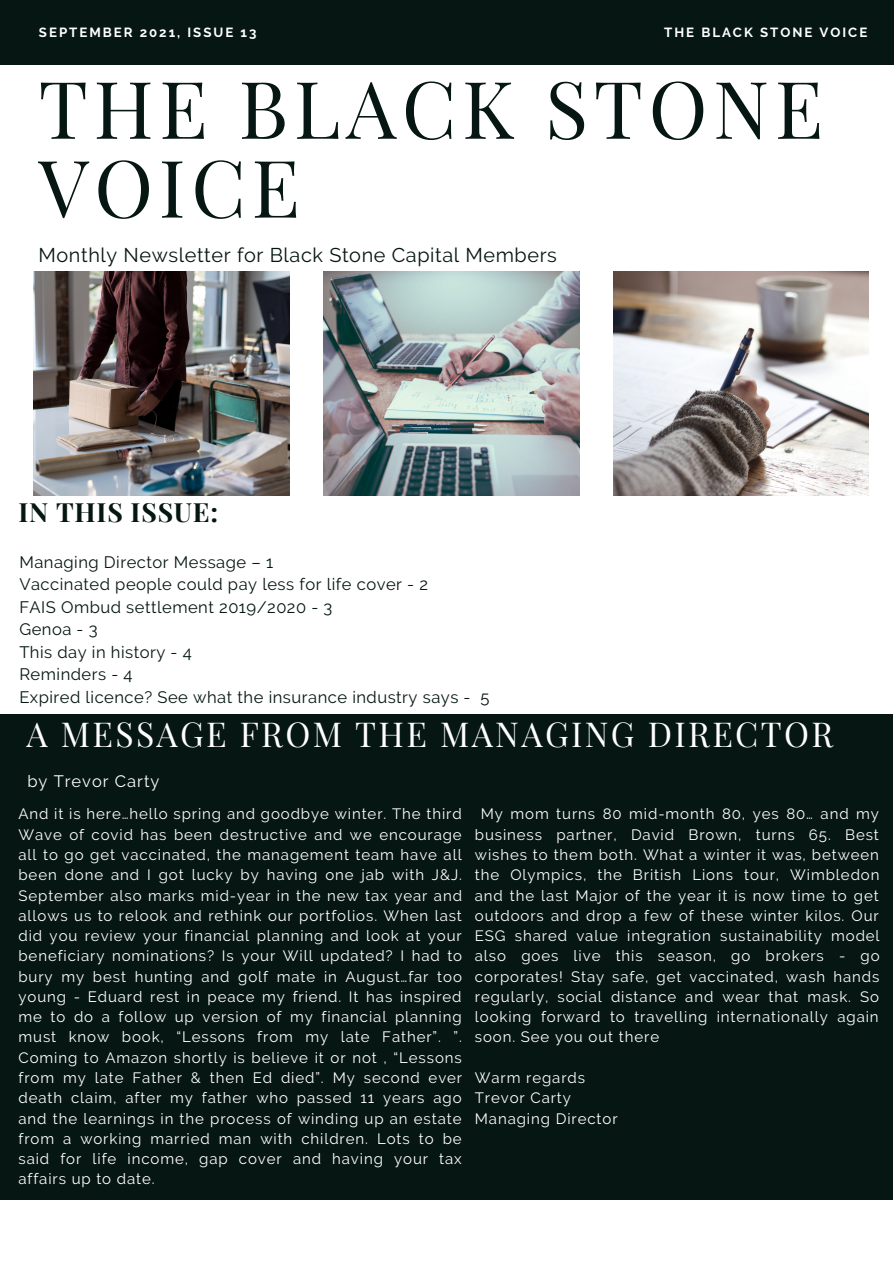
<style>
.page{position:relative;width:894px;height:1264px;background:#fff}
.page>*{position:absolute;margin:0;border:0;box-sizing:border-box;transform-origin:0 0}
.t1{font:79.5px/78.8px "Playfair Display";letter-spacing:.07em;color:#051613}
.t2{font:33.6px "Playfair Display";letter-spacing:.07em;color:#fff}
.t3{font:700 26.55px "Playfair Display";letter-spacing:.03em;color:#051613}
.t4{font:19.8px "Raleway";letter-spacing:.03em;color:#051613}
.t5{font:16.5px "Raleway";letter-spacing:.03em;color:#051613}
.t6{font:16.5px "Raleway";letter-spacing:.06em;color:#fff}
.t7{font:15px/20.2px "Raleway";letter-spacing:.06em;color:#fff;text-align:justify}
.t8{font:700 13.2px "Raleway";letter-spacing:.15em;color:#fff}
</style>
<div class="page">
<div style="left:0;top:0;width:893px;height:64px;background:#051613"></div>
<div style="left:0;top:714px;width:892px;height:485px;background:#051613"></div>
<img style="left:34px;top:271px;width:255px;height:224px">
<img style="left:323px;top:271px;width:256px;height:224px">
<img style="left:613px;top:271px;width:255px;height:224px">
<p class="t8" style="left:39px;top:25px;width:219px">SEPTEMBER 2021, ISSUE 13</p>
<p class="t8" style="left:664px;top:25px;width:204px">THE BLACK STONE VOICE</p>
<p class="t1" style="left:39px;top:66px;width:786px">THE BLACK STONE<br>VOICE</p>
<p class="t4" style="left:39px;top:243px;width:520px">Monthly Newsletter for Black Stone Capital Members</p>
<p class="t3" style="left:18px;top:493px;width:201px">IN THIS ISSUE:</p>
<p class="t5" style="left:19px;top:552px;width:255px">Managing Director Message – 1</p>
<p class="t5" style="left:19px;top:574px;width:410px">Vaccinated people could pay less for life cover - 2</p>
<p class="t5" style="left:19px;top:597px;width:314px">FAIS Ombud settlement 2019/2020 - 3</p>
<p class="t5" style="left:19px;top:619px;width:80px">Genoa - 3</p>
<p class="t5" style="left:19px;top:642px;width:174px">This day in history - 4</p>
<p class="t5" style="left:19px;top:664px;width:115px">Reminders - 4</p>
<p class="t5" style="left:19px;top:687px;width:471px">Expired licence? See what the insurance industry says - 5</p>
<p class="t2" style="left:27px;top:710px;width:808px">A MESSAGE FROM THE MANAGING DIRECTOR</p>
<p class="t6" style="left:27px;top:772px;width:134px">by Trevor Carty</p>
<p class="t7" style="left:474px;top:804px;width:406px;text-indent:6px">My mom turns 80 mid-month 80, yes 80… and my business partner, David Brown, turns 65. Best wishes to them both. What a winter it was, between the Olympics, the British Lions tour, Wimbledon and the last Major of the year it is now time to get outdoors and drop a few of these winter kilos. Our ESG shared value integration sustainability model also goes live this season, go brokers - go corporates! Stay safe, get vaccinated, wash hands regularly, social distance and wear that mask. So looking forward to travelling internationally again soon. See you out there</p>
<p class="t7" style="left:474px;top:1067px;width:112px">Warm regards</p>
<p class="t7" style="left:474px;top:1087px;width:98px">Trevor Carty</p>
<p class="t7" style="left:474px;top:1108px;width:144px">Managing Director</p>
<p class="t7" style="left:18px;top:804px;width:445px">And it is here…hello spring and goodbye winter. The third Wave of covid has been destructive and we encourage all to go get vaccinated, the management team have all been done and I got lucky by having one jab with J&amp;J.<br>September also marks mid-year in the new tax year and allows us to relook and rethink our portfolios. When last did you review your financial planning and look at your beneficiary nominations? Is your Will updated? I had to bury my best hunting and golf mate in August…far too young - Eduard rest in peace my friend. It has inspired me to do a follow up version of my financial planning must know book, “Lessons from my late Father”. ”.<br>Coming to Amazon shortly is believe it or not , “Lessons from my late Father &amp; then Ed died”. My second ever death claim, after my father who passed 11 years ago and the learnings in the process of winding up an estate from a working married man with children. Lots to be said for life income, gap cover and having your tax affairs up to date.</p>
</div>
